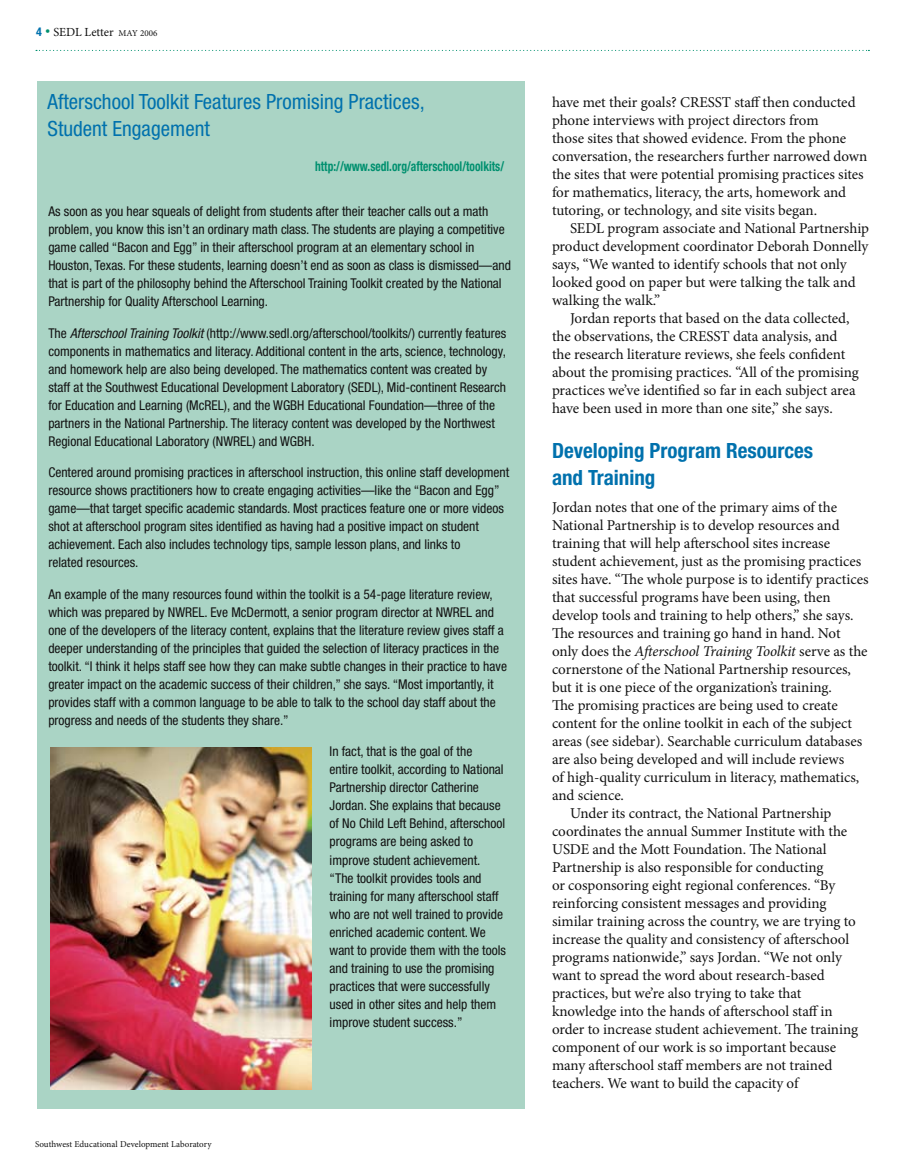
<style>
.page{position:relative;width:905px;height:1175px;background:#fff}
.page>*{position:absolute;margin:0;border:0;box-sizing:border-box;transform-origin:0 0}
.t1{font:condensed 21px/27px "Helvetica Neue";color:#0071ad}
.t2{font:700 condensed 21px/27px "Helvetica Neue";color:#0071ad}
.t3{font:15px/18px "Minion Pro";letter-spacing:-.005em;color:#121212}
.t4{font:italic 15px "Minion Pro";letter-spacing:-.015em;color:#121212}
.t5{font:condensed 13.5px/18px "Helvetica Neue";color:#121212}
.t6{font:700 condensed 13.5px "Helvetica Neue";color:#00906f;scale:.85 1}
.t7{font:12.3px "Minion Pro";letter-spacing:-.005em;color:#121212}
.t8{font:9px "Minion Pro";color:#121212}
.s1{font-size:13.5px;color:#00906f}
.s2{font-size:9px}
.s3{font-style:italic}
.s4{font-style:normal}
</style>
<div class="page">
<svg style="left:36px;top:50px;width:833px;height:1px"></svg>
<div style="left:37px;top:81px;width:487px;height:1027px;background:#aad4c5"></div>
<img style="left:50px;top:747px;width:261px;height:342px">
<p class="t7" style="left:45px;top:24px;width:114px"><span class="s1">•</span> SEDL Letter <span class="s2">MAY 2006</span></p>
<h1 class="t1" style="left:48px;top:88px;width:379px">Afterschool Toolkit Features Promising Practices,<br>Student Engagement</h1>
<p class="t6" style="left:315px;top:158px;width:224px">http://www.sedl.org/afterschool/toolkits/</p>
<p class="t5" style="left:48px;top:202px;width:464px">As soon as you hear squeals of delight from students after their teacher calls out a math problem, you know this isn’t an ordinary math class. The students are playing a competitive game called “Bacon and Egg” in their afterschool program at an elementary school in Houston, Texas. For these students, learning doesn’t end as soon as class is dismissed—and that is part of the philosophy behind the Afterschool Training Toolkit created by the National Partnership for Quality Afterschool Learning.</p>
<p class="t5" style="left:48px;top:324px;width:459px">The <span class="s3">Afterschool Training Toolkit</span> (http://www.sedl.org/afterschool/toolkits/) currently features components in mathematics and literacy. Additional content in the arts, science, technology, and homework help are also being developed. The mathematics content was created by staff at the Southwest Educational Development Laboratory (SEDL), Mid-continent Research for Education and Learning (McREL), and the WGBH Educational Foundation—three of the partners in the National Partnership. The literacy content was developed by the Northwest Regional Educational Laboratory (NWREL) and WGBH.</p>
<p class="t5" style="left:48px;top:463px;width:462px">Centered around promising practices in afterschool instruction, this online staff development resource shows practitioners how to create engaging activities—like the “Bacon and Egg” game—that target specific academic standards. Most practices feature one or more videos shot at afterschool program sites identified as having had a positive impact on student achievement. Each also includes technology tips, sample lesson plans, and links to<br>related resources.</p>
<p class="t5" style="left:48px;top:585px;width:460px">An example of the many resources found within the toolkit is a 54-page literature review, which was prepared by NWREL. Eve McDermott, a senior program director at NWREL and one of the developers of the literacy content, explains that the literature review gives staff a deeper understanding of the principles that guided the selection of literacy practices in the toolkit. “I think it helps staff see how they can make subtle changes in their practice to have greater impact on the academic success of their children,” she says. “Most importantly, it provides staff with a common language to be able to talk to the school day staff about the progress and needs of the students they share.”</p>
<p class="t5" style="left:329px;top:742px;width:178px">In fact, that is the goal of the<br>entire toolkit, according to National<br>Partnership director Catherine<br>Jordan. She explains that because of No Child Left Behind, afterschool programs are being asked to improve student achievement. “The toolkit provides tools and training for many afterschool staff who are not well trained to provide enriched academic content. We want to provide them with the tools and training to use the promising practices that were successfully used in other sites and help them improve student success.”</p>
<p class="t8" style="left:35px;top:1138px;width:178px">Southwest Educational Development Laboratory</p>
<p class="t3" style="left:552px;top:93px;width:317px">have met their goals? CRESST staff then conducted phone interviews with project directors from<br>those sites that showed evidence. From the phone conversation, the researchers further narrowed down the sites that were potential promising practices sites for mathematics, literacy, the arts, homework and tutoring, or technology, and site visits began.</p>
<p class="t3" style="left:552px;top:219px;width:318px;text-indent:18px">SEDL program associate and National Partnership product development coordinator Deborah Donnelly says, “We wanted to identify schools that not only looked good on paper but were talking the talk and walking the walk.”</p>
<p class="t3" style="left:552px;top:309px;width:308px;text-indent:18px">Jordan reports that based on the data collected, the observations, the CRESST data analysis, and the research literature reviews, she feels confident about the promising practices. “All of the promising practices we’ve identified so far in each subject area have been used in more than one site,” she says.</p>
<h1 class="t2" style="left:552px;top:437px;width:263px">Developing Program Resources and Training</h1>
<p class="t3" style="left:552px;top:498px;width:286px">Jordan notes that one of the primary aims of the</p>
<p class="t3" style="left:552px;top:516px;width:289px">National Partnership is to develop resources and</p>
<p class="t3" style="left:552px;top:534px;width:280px">training that will help afterschool sites increase</p>
<p class="t3" style="left:552px;top:552px;width:311px">student achievement, just as the promising practices</p>
<p class="t3" style="left:552px;top:570px;width:318px">sites have. “The whole purpose is to identify practices</p>
<p class="t3" style="left:552px;top:588px;width:280px">that successful programs have been using, then</p>
<p class="t3" style="left:552px;top:606px;width:303px">develop tools and training to help others,” she says.</p>
<p class="t3" style="left:552px;top:624px;width:290px">The resources and training go hand in hand. Not</p>
<p class="t4" style="left:552px;top:641px;width:317px"><span class="s4">only does the</span> Afterschool Training Toolkit <span class="s4">serve as the</span></p>
<p class="t3" style="left:552px;top:660px;width:300px">cornerstone of the National Partnership resources,</p>
<p class="t3" style="left:552px;top:678px;width:281px">but it is one piece of the organization’s training.</p>
<p class="t3" style="left:552px;top:696px;width:287px">The promising practices are being used to create</p>
<p class="t3" style="left:552px;top:714px;width:302px">content for the online toolkit in each of the subject</p>
<p class="t3" style="left:552px;top:732px;width:312px">areas (see sidebar). Searchable curriculum databases</p>
<p class="t3" style="left:552px;top:750px;width:294px">are also being developed and will include reviews</p>
<p class="t3" style="left:552px;top:768px;width:309px">of high-quality curriculum in literacy, mathematics,</p>
<p class="t3" style="left:552px;top:786px;width:73px">and science.</p>
<p class="t3" style="left:570px;top:804px;width:263px">Under its contract, the National Partnership</p>
<p class="t3" style="left:552px;top:822px;width:297px">coordinates the annual Summer Institute with the</p>
<p class="t3" style="left:552px;top:840px;width:276px">USDE and the Mott Foundation. The National</p>
<p class="t3" style="left:552px;top:858px;width:273px">Partnership is also responsible for conducting</p>
<p class="t3" style="left:552px;top:876px;width:285px">or cosponsoring eight regional conferences. “By</p>
<p class="t3" style="left:552px;top:894px;width:276px">reinforcing consistent messages and providing</p>
<p class="t3" style="left:552px;top:912px;width:305px">similar training across the country, we are trying to</p>
<p class="t3" style="left:552px;top:930px;width:299px">increase the quality and consistency of afterschool</p>
<p class="t3" style="left:552px;top:948px;width:291px">programs nationwide,” says Jordan. “We not only</p>
<p class="t3" style="left:552px;top:966px;width:274px">want to spread the word about research-based</p>
<p class="t3" style="left:552px;top:984px;width:251px">practices, but we’re also trying to take that</p>
<p class="t3" style="left:552px;top:1002px;width:282px">knowledge into the hands of afterschool staff in</p>
<p class="t3" style="left:552px;top:1020px;width:308px">order to increase student achievement. The training</p>
<p class="t3" style="left:552px;top:1038px;width:286px">component of our work is so important because</p>
<p class="t3" style="left:552px;top:1056px;width:282px">many afterschool staff members are not trained</p>
<p class="t3" style="left:552px;top:1074px;width:248px">teachers. We want to build the capacity of</p>
</div>
